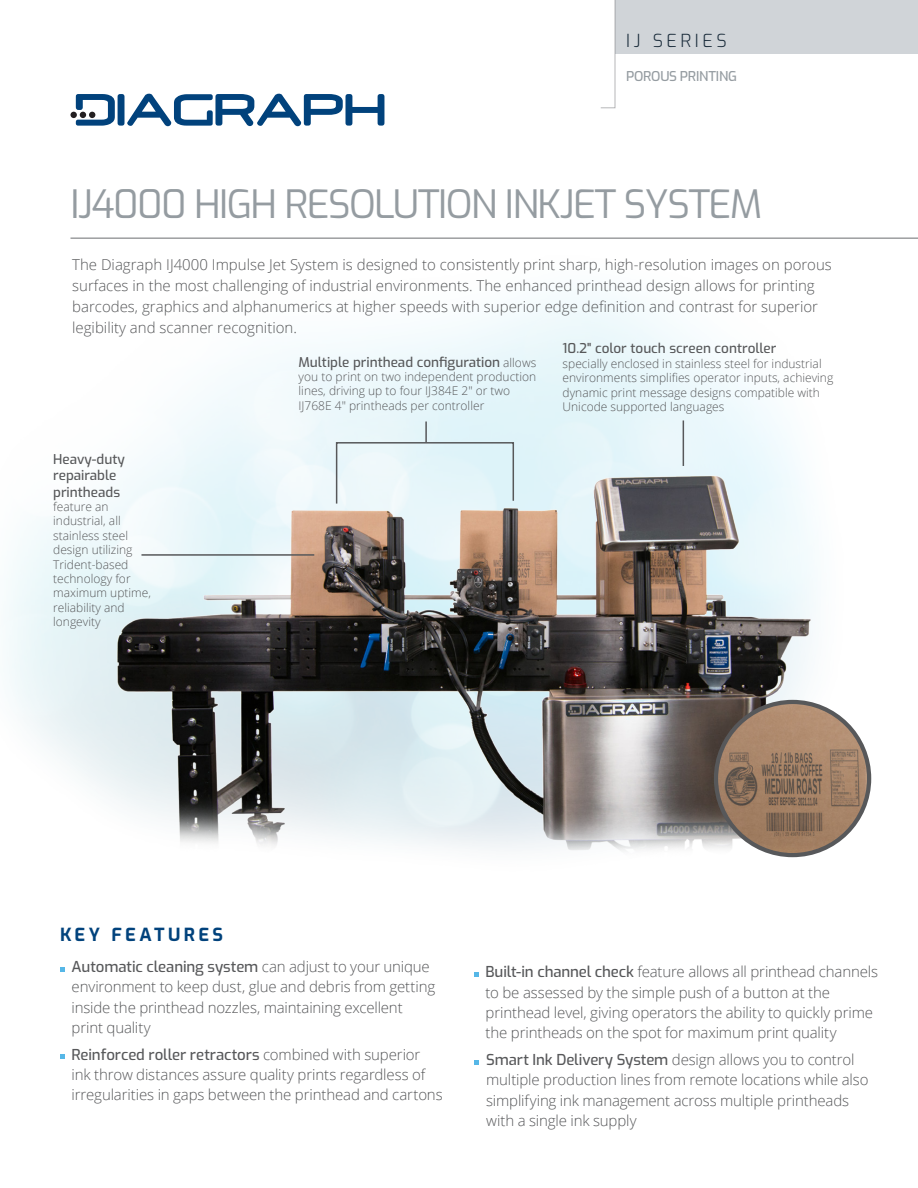
<style>
.page{position:relative;width:918px;height:1188px;background:#fff}
.page>*{position:absolute;margin:0;border:0;box-sizing:border-box;transform-origin:0 0}
.Head{font:39px "Exo";letter-spacing:-.04em;color:#959ca1}
.Subhead{font:700 18px "Exo";letter-spacing:.185em;color:#01427c}
.t1{font:300 18px "Exo";letter-spacing:.2em;color:#172938}
.Key_Features{font:300 15px/20.2px "Open Sans";letter-spacing:-.01em;color:#57585a}
.Intro{font:300 15px/21px "Open Sans";color:#57585a}
.Callouts{font:500 13.5px/16.2px "Exo";color:#57585a}
.t2{font:500 13.5px "Exo";letter-spacing:-.015em;color:#959ca1}
.Callouts-2{font:300 12px/14.4px "Open Sans";color:#57585a}
.s1{font-family:"Open Sans";font-weight:300;font-size:12px}
.s2{font-family:"Exo";font-weight:500}
</style>
<div class="page">
<img style="left:7px;top:237px;width:906px;height:610px">
<div style="left:615px;top:0;width:303px;height:54px;background:#d0d4d8"></div>
<svg style="left:600px;top:0;width:15px;height:108px"></svg>
<svg style="left:60px;top:967px;width:4px;height:4px"></svg>
<svg style="left:60px;top:1055px;width:4px;height:4px"></svg>
<svg style="left:474px;top:972px;width:4px;height:5px"></svg>
<svg style="left:474px;top:1060px;width:4px;height:4px"></svg>
<div style="left:70px;top:112px;width:7px;height:6px;background:#231f20;border-radius:50%"></div>
<svg style="left:76px;top:94px;width:308px;height:32px"></svg>
<hr style="left:70px;top:238px;width:848px;height:1px;background:#6c6d70">
<img style="left:89px;top:438px;width:743px;height:420px">
<img style="left:716px;top:702px;width:153px;height:153px;border-radius:77px">
<div style="left:714px;top:700px;width:157px;height:157px;border:4px solid #57585a;border-radius:50%"></div>
<svg style="left:335px;top:441px;width:180px;height:64px;background:#e0eff3"></svg>
<hr style="left:425px;top:422px;width:2px;height:20px;background:#57585a">
<hr style="left:683px;top:420px;width:1px;height:46px;background:#57585a">
<hr style="left:141px;top:554px;width:173px;height:2px;background:#57585a">
<p class="t1" style="left:626px;top:27px;width:102px">IJ SERIES</p>
<p class="t2" style="left:626px;top:66px;width:113px">POROUS PRINTING</p>
<p class="Head" style="left:70px;top:175px;width:693px">IJ4000 HIGH RESOLUTION INKJET SYSTEM</p>
<p class="Intro" style="left:72px;top:254px;width:761px">The Diagraph IJ4000 Impulse Jet System is designed to consistently print sharp, high-resolution images on porous surfaces in the most challenging of industrial environments. The enhanced printhead design allows for printing barcodes, graphics and alphanumerics at higher speeds with superior edge definition and contrast for superior legibility and scanner recognition.</p>
<p class="Callouts" style="left:53px;top:450px;width:73px">Heavy-duty repairable printheads</p>
<p class="Callouts-2" style="left:53px;top:499px;width:99px">feature an industrial, all stainless steel design utilizing<br>Trident-based technology for maximum uptime, reliability and longevity</p>
<p class="Callouts" style="left:299px;top:353px;width:239px">Multiple printhead configuration <span class="s1">allows</span></p>
<p class="Callouts-2" style="left:299px;top:369px;width:239px">you to print on two independent production lines, driving up to four IJ384E 2" or two<br>IJ768E 4" printheads per controller</p>
<p class="Callouts" style="left:563px;top:340px;width:215px">10.2" color touch screen controller</p>
<p class="Callouts-2" style="left:563px;top:356px;width:272px">specially enclosed in stainless steel for industrial environments simplifies operator inputs, achieving dynamic print message designs compatible with Unicode supported languages</p>
<p class="Subhead" style="left:60px;top:920px;width:165px">KEY FEATURES</p>
<p class="Key_Features" style="left:72px;top:956px;width:365px"><span class="s2">Automatic cleaning system</span> can adjust to your unique environment to keep dust, glue and debris from getting inside the printhead nozzles, maintaining excellent print quality</p>
<p class="Key_Features" style="left:72px;top:1044px;width:373px"><span class="s2">Reinforced roller retractors</span> combined with superior ink throw distances assure quality prints regardless of irregularities in gaps between the printhead and cartons</p>
<p class="Key_Features" style="left:486px;top:961px;width:394px"><span class="s2">Built-in channel check</span> feature allows all printhead channels to be assessed by the simple push of a button at the printhead level, giving operators the ability to quickly prime the printheads on the spot for maximum print quality</p>
<p class="Key_Features" style="left:486px;top:1049px;width:384px"><span class="s2">Smart Ink Delivery System</span> design allows you to control multiple production lines from remote locations while also simplifying ink management across multiple printheads with a single ink supply</p>
</div>
